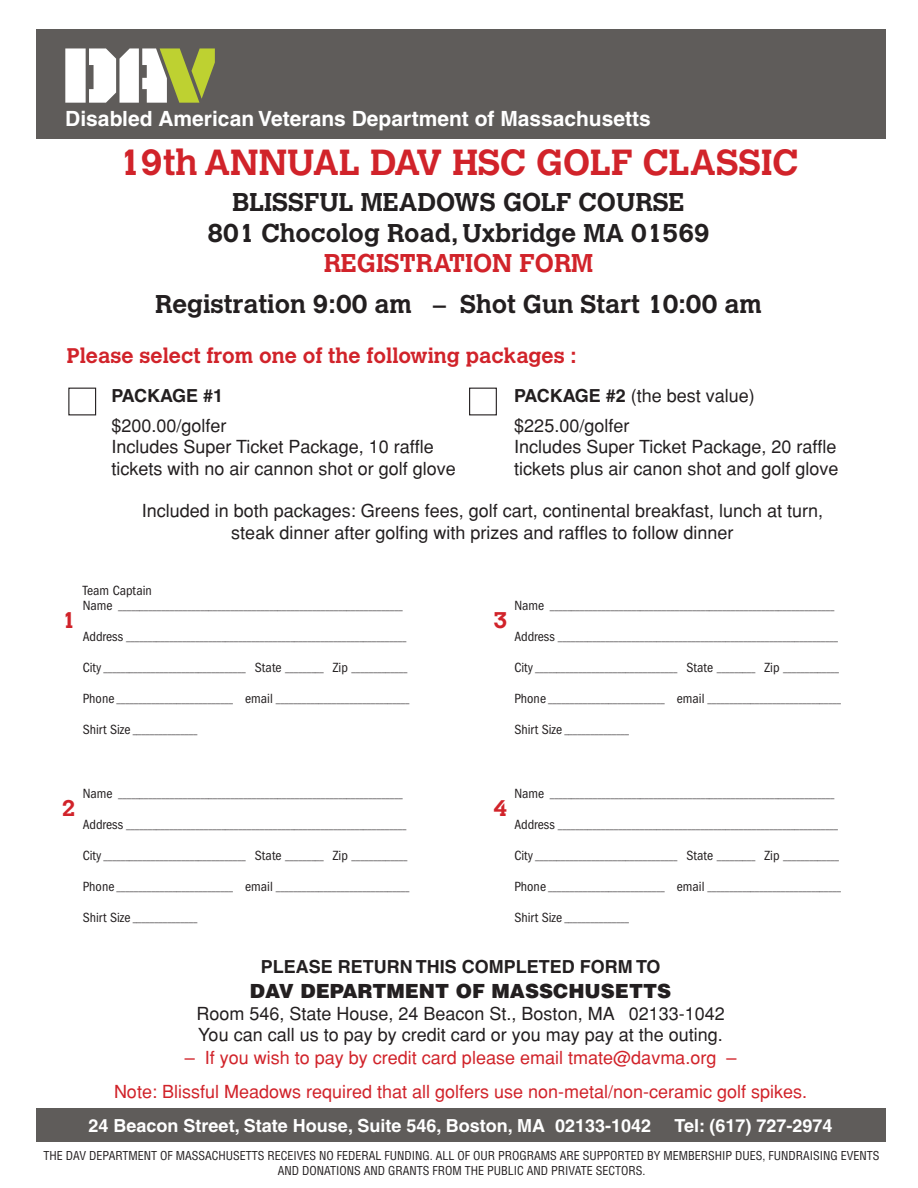
<style>
.page{position:relative;width:918px;height:1188px;background:#fff}
.page>*{position:absolute;margin:0;border:0;box-sizing:border-box;transform-origin:0 0}
.t1{font:700 36px "Calvert";color:#d1232a}
.t2{font:700 25.5px/30.6px "Calvert";color:#231f20;text-align:center}
.t3{font:700 25.5px "Calvert";color:#d1232a}
.t4{font:700 22.35px "Calvert";color:#d1232a}
.t5{font:700 21px "Helvetica";color:#fff}
.t6{font:700 21px "Calvert";color:#d1232a}
.t7{font:900 19.5px "Helvetica";color:#231f20}
.t8{font:18px/21.6px "Helvetica";color:#231f20}
.t9{font:18px/34.5px "Helvetica";color:#d1232a;text-align:center}
.t10{font:700 18px "Helvetica";color:#fff}
.t11{font:700 18px "Helvetica";color:#231f20}
.t12{font:700 18px "Helvetica";letter-spacing:-.02em;color:#231f20}
.t13{font:condensed 13.8px "Franklin Gothic";color:#231f20}
.t14{font:condensed 12px/14.4px "Helvetica";color:#231f20;text-align:center}
.t15{font:condensed 8.7px "Franklin Gothic";color:#231f20}
.s1{font-weight:700}
.s2{font-size:13.8px}
</style>
<div class="page">
<div style="left:36px;top:29px;width:850px;height:109px;background:#5f5c5a"></div>
<svg style="left:65px;top:48px;width:150px;height:55px"></svg>
<div style="left:36px;top:1108px;width:850px;height:34px;background:#5f5c5a"></div>
<div style="left:469px;top:388px;width:28px;height:27px;border:1px solid #231f20"></div>
<h3 class="t5" style="left:65px;top:106px;width:587px">Disabled American Veterans Department of Massachusetts</h3>
<h1 class="t1" style="left:119px;top:140px;width:681px">19th ANNUAL DAV HSC GOLF CLASSIC</h1>
<h2 class="t2" style="left:207px;top:186px;width:504px">BLISSFUL MEADOWS GOLF COURSE<br>801 Chocolog Road, Uxbridge MA 01569</h2>
<h2 class="t3" style="left:324px;top:247px;width:271px">REGISTRATION FORM</h2>
<h2 class="t2" style="left:155px;top:288px;width:608px">Registration 9:00 am – Shot Gun Start 10:00 am</h2>
<h3 class="t6" style="left:67px;top:342px;width:511px">Please select from one of the following packages :</h3>
<h3 class="t12" style="left:112px;top:384px;width:113px">PACKAGE #1</h3>
<h3 class="t8" style="left:112px;top:414px;width:346px">$200.00/golfer<br>Includes Super Ticket Package, 10 raffle tickets with no air cannon shot or golf glove</h3>
<h3 class="t8" style="left:514px;top:380px;width:242px;line-height:30px"><span class="s1">PACKAGE #2</span> (the best value) $225.00/golfer</h3>
<h3 class="t8" style="left:514px;top:436px;width:326px">Includes Super Ticket Package, 20 raffle tickets plus air canon shot and golf glove</h3>
<h3 class="t8" style="left:142px;top:500px;width:683px;text-align:center">Included in both packages: Greens fees, golf cart, continental breakfast, lunch at turn, steak dinner after golfing with prizes and raffles to follow dinner</h3>
<h3 class="t13" style="left:83px;top:582px;width:71px">Team Captain</h3>
<p class="t15" style="left:83px;top:602px;width:322px"><span class="s2">Name</span> __________________________________________________________________</p>
<p class="t15" style="left:83px;top:633px;width:325px"><span class="s2">Address</span> _________________________________________________________________</p>
<p class="t15" style="left:83px;top:665px;width:326px"><span class="s2">City</span> _________________________________ <span class="s2">State</span> _________ <span class="s2">Zip</span> _____________</p>
<p class="t15" style="left:83px;top:696px;width:328px"><span class="s2">Phone</span> ___________________________ <span class="s2">email</span> _______________________________</p>
<p class="t15" style="left:83px;top:727px;width:116px"><span class="s2">Shirt Size</span> _______________</p>
<h3 class="t4" style="left:62px;top:606px;width:15px">1</h3>
<h3 class="t4" style="left:494px;top:606px;width:15px">3</h3>
<p class="t15" style="left:514px;top:602px;width:322px"><span class="s2">Name</span> __________________________________________________________________</p>
<p class="t15" style="left:514px;top:633px;width:325px"><span class="s2">Address</span> _________________________________________________________________</p>
<p class="t15" style="left:514px;top:665px;width:326px"><span class="s2">City</span> _________________________________ <span class="s2">State</span> _________ <span class="s2">Zip</span> _____________</p>
<p class="t15" style="left:514px;top:696px;width:328px"><span class="s2">Phone</span> ___________________________ <span class="s2">email</span> _______________________________</p>
<p class="t15" style="left:514px;top:727px;width:116px"><span class="s2">Shirt Size</span> _______________</p>
<p class="t15" style="left:83px;top:790px;width:322px"><span class="s2">Name</span> __________________________________________________________________</p>
<p class="t15" style="left:83px;top:821px;width:325px"><span class="s2">Address</span> _________________________________________________________________</p>
<p class="t15" style="left:83px;top:852px;width:326px"><span class="s2">City</span> _________________________________ <span class="s2">State</span> _________ <span class="s2">Zip</span> _____________</p>
<p class="t15" style="left:83px;top:883px;width:328px"><span class="s2">Phone</span> ___________________________ <span class="s2">email</span> _______________________________</p>
<p class="t15" style="left:83px;top:914px;width:116px"><span class="s2">Shirt Size</span> _______________</p>
<h3 class="t4" style="left:62px;top:794px;width:15px">2</h3>
<h3 class="t4" style="left:493px;top:794px;width:15px">4</h3>
<p class="t15" style="left:514px;top:790px;width:322px"><span class="s2">Name</span> __________________________________________________________________</p>
<p class="t15" style="left:514px;top:821px;width:325px"><span class="s2">Address</span> _________________________________________________________________</p>
<p class="t15" style="left:514px;top:852px;width:326px"><span class="s2">City</span> _________________________________ <span class="s2">State</span> _________ <span class="s2">Zip</span> _____________</p>
<p class="t15" style="left:514px;top:883px;width:328px"><span class="s2">Phone</span> ___________________________ <span class="s2">email</span> _______________________________</p>
<p class="t15" style="left:514px;top:914px;width:116px"><span class="s2">Shirt Size</span> _______________</p>
<h3 class="t11" style="left:261px;top:956px;width:401px">PLEASE RETURN THIS COMPLETED FORM TO</h3>
<h3 class="t7" style="left:250px;top:979px;width:423px">DAV DEPARTMENT OF MASSCHUSETTS</h3>
<h3 class="t8" style="left:196px;top:1003px;width:530px">Room 546, State House, 24 Beacon St., Boston, MA 02133-1042<br>You can call us to pay by credit card or you may pay at the outing.</h3>
<h3 class="t9" style="left:114px;top:1040px;width:695px">– If you wish to pay by credit card please email tmate@davma.org –<br>Note: Blissful Meadows required that all golfers use non-metal/non-ceramic golf spikes.</h3>
<h3 class="t10" style="left:89px;top:1115px;width:564px">24 Beacon Street, State House, Suite 546, Boston, MA 02133-1042</h3>
<h3 class="t10" style="left:674px;top:1115px;width:160px">Tel: (617) 727-2974</h3>
<h3 class="t14" style="left:44px;top:1148px;width:837px">THE DAV DEPARTMENT OF MASSACHUSETTS RECEIVES NO FEDERAL FUNDING. ALL OF OUR PROGRAMS ARE SUPPORTED BY MEMBERSHIP DUES, FUNDRAISING EVENTS<br>AND DONATIONS AND GRANTS FROM THE PUBLIC AND PRIVATE SECTORS.</h3>
</div>
